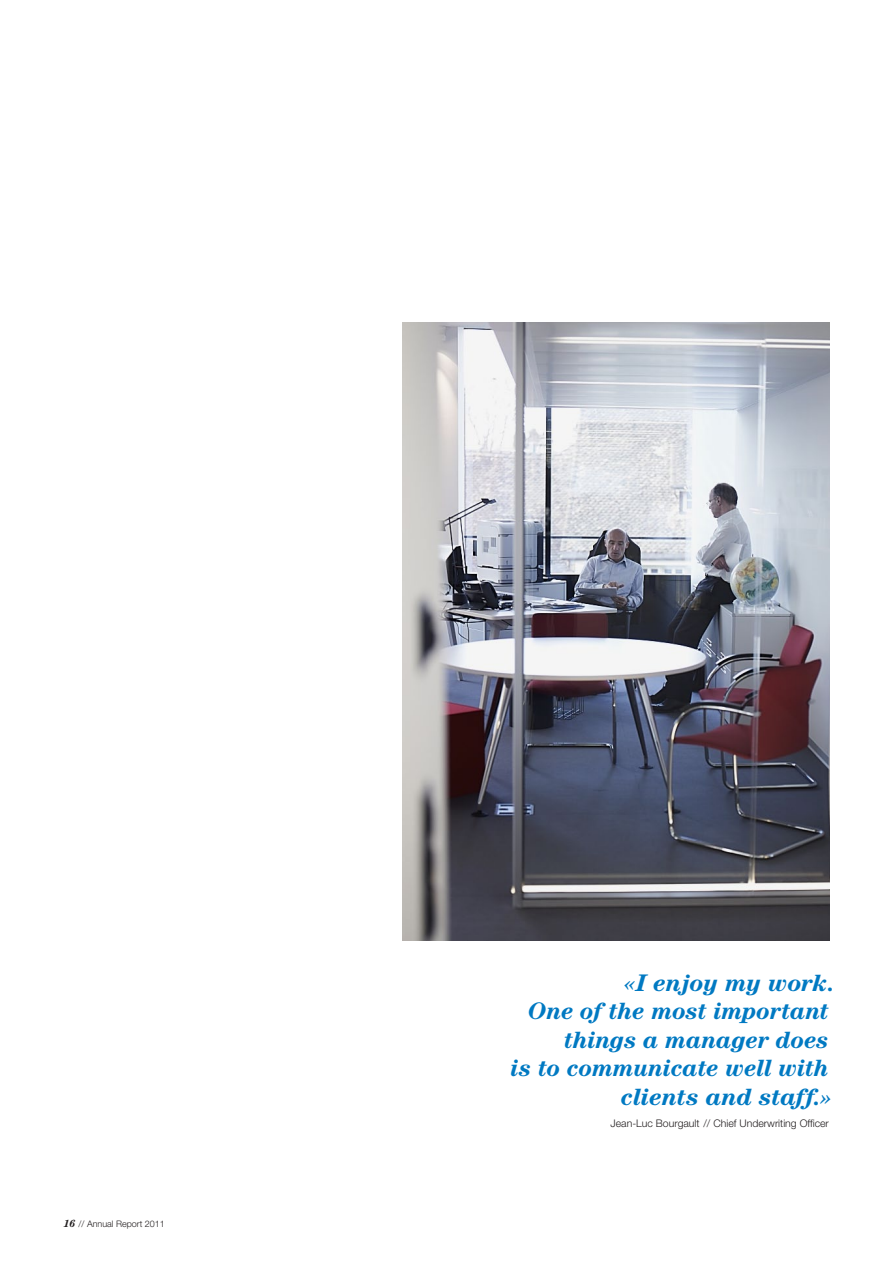
<style>
.page{position:relative;width:893px;height:1263px;background:#fff}
.page>*{position:absolute;margin:0;border:0;box-sizing:border-box;transform-origin:0 0}
.t1{font:italic 700 24px/28.5px "Century Std";letter-spacing:-.015em;color:#0079c2;text-align:right}
.t2{font:300 10.5px "Helvetica Neue LT Std";color:#231f20}
.t3{font:300 9px "Helvetica Neue LT Std";color:#231f20}
.s1{font-family:"Century Std";font-weight:700;font-style:italic;font-size:10.5px}
</style>
<div class="page">
<img style="left:403px;top:322px;width:426px;height:618px">
<p class="t3" style="left:64px;top:1218px;width:103px"><span class="s1">16</span> // Annual Report 2011</p>
<p class="t1" style="left:511px;top:968px;width:325px">«I enjoy my work.<br>One of the most important things a manager does<br>is to communicate well with clients and staff.»</p>
<p class="t2" style="left:611px;top:1117px;width:220px">Jean-Luc Bourgault // Chief Underwriting Officer</p>
</div>
